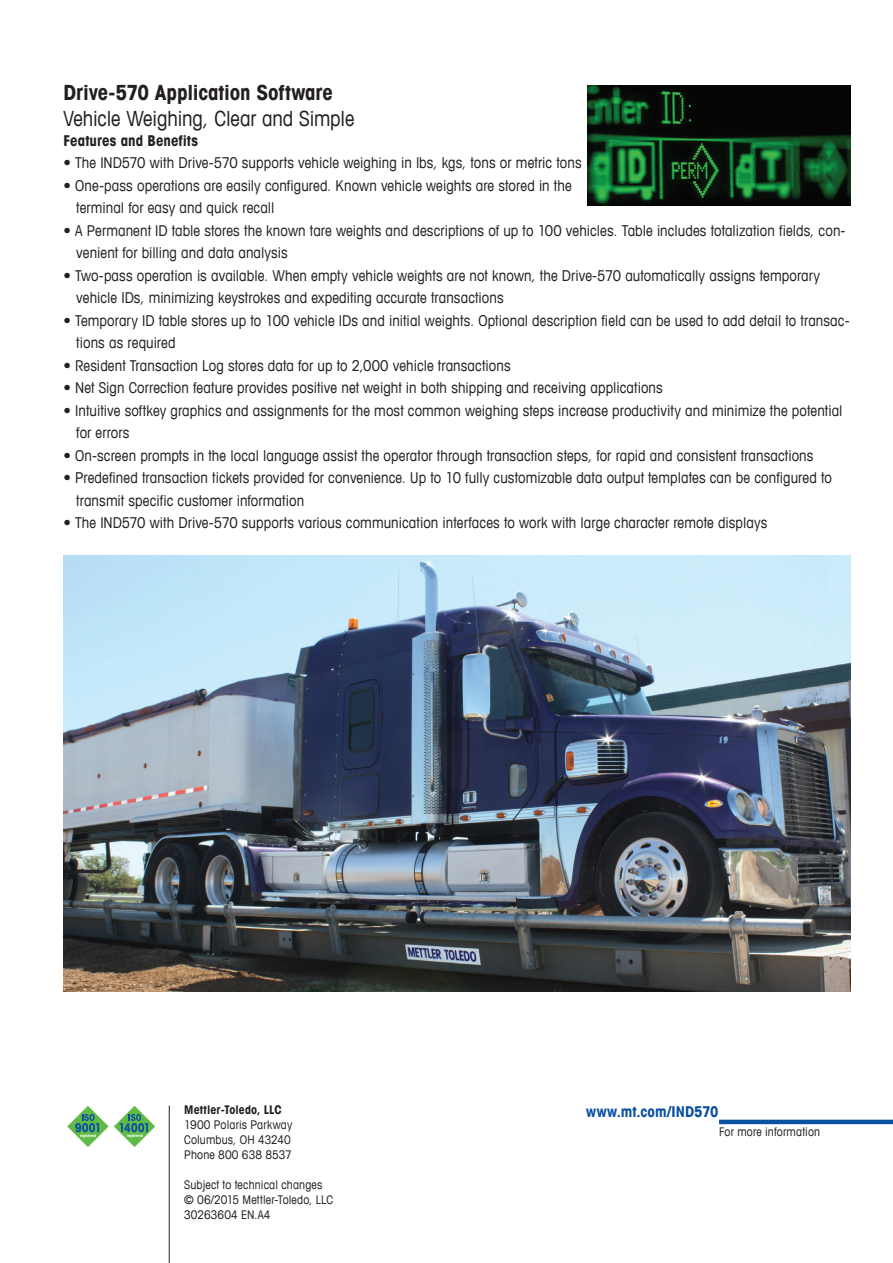
<style>
.page{position:relative;width:893px;height:1263px;background:#fff}
.page>*{position:absolute;margin:0;border:0;box-sizing:border-box;transform-origin:0 0}
._8_Subtitle_Book_14{font:condensed 21px "Avant Garde Com";letter-spacing:-.005em;color:#231f20}
._7_Subtitle_Bold_14{font:700 condensed 21px "Avant Garde Com";letter-spacing:-.005em;color:#231f20}
._09_bullet_points{font:condensed 15px/22.5px "Avant Garde Com";letter-spacing:.005em;color:#231f20}
._09_bullet_points-2{font:700 condensed 15px "Avant Garde Com";letter-spacing:.005em;color:#231f20}
.t1{font:700 condensed 15px "Avant Garde Com";color:#0a4fa2}
._14_Captions_8_10{font:condensed 12px "Avant Garde Com";letter-spacing:.01em;color:#231f20}
._8_Captions_8_10{font:condensed 12px "Avant Garde Com";letter-spacing:.015em;color:#231f20}
._8_Captions_8_10-2{font:700 condensed 12px "Avant Garde Com";letter-spacing:.01em;color:#231f20}
</style>
<div class="page">
<hr style="left:169px;top:1106px;width:1px;height:157px;background:#231f20">
<hr style="left:719px;top:1120px;width:174px;height:4px;background:#0a4fa2">
<svg style="left:67px;top:1106px;width:88px;height:41px"></svg>
<img style="left:64px;top:555px;width:786px;height:436px">
<img style="left:588px;top:85px;width:262px;height:121px">
<p class="_7_Subtitle_Bold_14" style="left:64px;top:79px;width:271px">Drive-570 Application Software</p>
<p class="_8_Subtitle_Book_14" style="left:64px;top:105px;width:292px">Vehicle Weighing, Clear and Simple</p>
<p class="_09_bullet_points-2" style="left:64px;top:131px;width:136px">Features and Benefits</p>
<p class="_09_bullet_points" style="left:64px;top:151px;width:520px">• The IND570 with Drive-570 supports vehicle weighing in lbs, kgs, tons or metric tons</p>
<p class="_09_bullet_points" style="left:76px;top:174px;width:497px;text-indent:-13px">• One-pass operations are easily configured. Known vehicle weights are stored in the terminal for easy and quick recall</p>
<p class="_09_bullet_points" style="left:76px;top:219px;width:771px;text-indent:-13px">• A Permanent ID table stores the known tare weights and descriptions of up to 100 vehicles. Table includes totalization fields, con&shy;venient for billing and data analysis</p>
<p class="_09_bullet_points" style="left:76px;top:264px;width:745px;text-indent:-13px">• Two-pass operation is available. When empty vehicle weights are not known, the Drive-570 automatically assigns temporary vehicle IDs, minimizing keystrokes and expediting accurate transactions</p>
<p class="_09_bullet_points" style="left:76px;top:309px;width:775px;text-indent:-13px">• Temporary ID table stores up to 100 vehicle IDs and initial weights. Optional description field can be used to add detail to transac&shy;tions as required</p>
<p class="_09_bullet_points" style="left:64px;top:354px;width:449px">• Resident Transaction Log stores data for up to 2,000 vehicle transactions</p>
<p class="_09_bullet_points" style="left:64px;top:376px;width:601px">• Net Sign Correction feature provides positive net weight in both shipping and receiving applications</p>
<p class="_09_bullet_points" style="left:76px;top:399px;width:768px;text-indent:-13px">• Intuitive softkey graphics and assignments for the most common weighing steps increase productivity and minimize the potential for errors</p>
<p class="_09_bullet_points" style="left:64px;top:444px;width:751px">• On-screen prompts in the local language assist the operator through transaction steps, for rapid and consistent transactions</p>
<p class="_09_bullet_points" style="left:76px;top:466px;width:757px;text-indent:-13px">• Predefined transaction tickets provided for convenience. Up to 10 fully customizable data output templates can be configured to transmit specific customer information</p>
<p class="_09_bullet_points" style="left:64px;top:511px;width:705px">• The IND570 with Drive-570 supports various communication interfaces to work with large character remote displays</p>
<p class="_8_Captions_8_10-2" style="left:184px;top:1102px;width:99px">Mettler-Toledo, LLC</p>
<p class="_8_Captions_8_10" style="left:184px;top:1117px;width:110px">1900 Polaris Parkway</p>
<p class="_8_Captions_8_10" style="left:184px;top:1132px;width:108px">Columbus, OH 43240</p>
<p class="_14_Captions_8_10" style="left:184px;top:1147px;width:109px">Phone 800 638 8537</p>
<p class="_14_Captions_8_10" style="left:184px;top:1177px;width:140px">Subject to technical changes</p>
<p class="_14_Captions_8_10" style="left:184px;top:1192px;width:150px">© 06/2015 Mettler-Toledo, LLC</p>
<p class="_14_Captions_8_10" style="left:184px;top:1207px;width:88px">30263604 EN.A4</p>
<p class="t1" style="left:586px;top:1101px;width:134px">www.mt.com/IND570</p>
<p class="_8_Captions_8_10" style="left:719px;top:1124px;width:103px">For more information</p>
</div>
